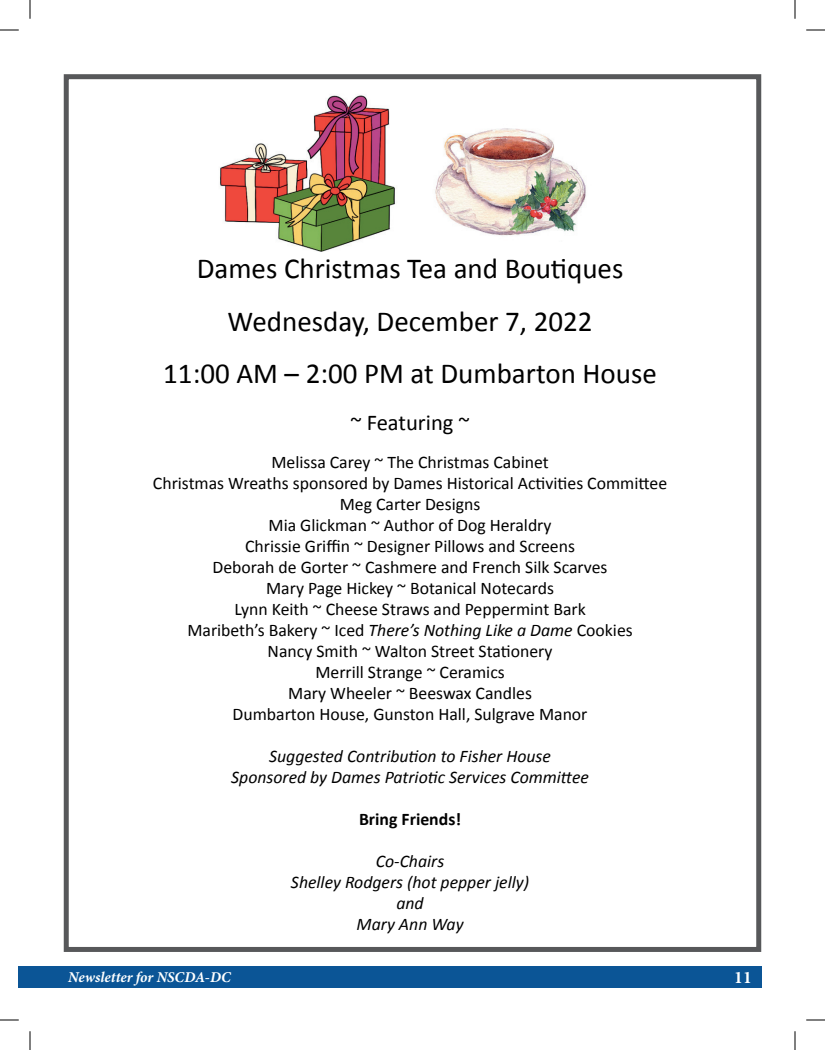
<style>
.page{position:relative;width:825px;height:1050px;background:#fff}
.page>*{position:absolute;margin:0;border:0;box-sizing:border-box;transform-origin:0 0}
.t1{font:29px/52.4px "Calibri";color:#000;text-align:center}
.t2{font:22.62px "Calibri";color:#000}
.t3{font:17.75px/21px "Calibri";color:#000;text-align:center}
.t4{font:italic 17.75px/21px "Calibri";color:#000;text-align:center}
.t5{font:700 17.75px "Calibri";color:#000}
.t6{font:700 17.5px "Minion Pro";color:#fff}
.t7{font:italic 700 15px "Minion Pro";color:#fff}
.s1{font-style:italic}
</style>
<div class="page">
<div style="left:19px;top:966px;width:11px;height:22px;background:#0b5596"></div>
<div style="left:30px;top:966px;width:731px;height:22px;background:#0b5596"></div>
<div style="left:64px;top:74px;width:697px;height:878px;border:5px solid #57585a"></div>
<img style="left:220px;top:95px;width:175px;height:156px">
<img style="left:435px;top:128px;width:151px;height:108px">
<svg style="left:0;top:29px;width:19px;height:2px"></svg>
<svg style="left:806px;top:29px;width:19px;height:2px"></svg>
<svg style="left:0;top:1019px;width:19px;height:2px"></svg>
<svg style="left:806px;top:1019px;width:19px;height:2px"></svg>
<svg style="left:29px;top:0;width:2px;height:19px"></svg>
<svg style="left:29px;top:1031px;width:2px;height:19px"></svg>
<svg style="left:794px;top:0;width:2px;height:19px"></svg>
<svg style="left:794px;top:1031px;width:2px;height:19px"></svg>
<h1 class="t1" style="left:163px;top:242px;width:495px">Dames Christmas Tea and Bou2ques<br>Wednesday, December 7, 2022<br>11:00 AM – 2:00 PM at Dumbarton House</h1>
<p class="t2" style="left:350px;top:409px;width:121px">~ Featuring ~</p>
<p class="t3" style="left:153px;top:452px;width:516px">Melissa Carey ~ The Christmas Cabinet<br>Christmas Wreaths sponsored by Dames Historical Ac2vi2es CommiIee Meg Carter Designs<br>Mia Glickman ~ Author of Dog Heraldry<br>Chrissie Griffin ~ Designer Pillows and Screens<br>Deborah de Gorter ~ Cashmere and French Silk Scarves<br>Mary Page Hickey ~ Botanical Notecards<br>Lynn Keith ~ Cheese Straws and Peppermint Bark<br>Maribeth’s Bakery ~ Iced <span class="s1">There’s Nothing Like a Dame</span> Cookies<br>Nancy Smith ~ Walton Street Sta2onery<br>Merrill Strange ~ Ceramics<br>Mary Wheeler ~ Beeswax Candles<br>Dumbarton House, Gunston Hall, Sulgrave Manor</p>
<p class="t4" style="left:231px;top:745px;width:359px">Suggested Contribu8on to Fisher House<br>Sponsored by Dames Patrio8c Services Commi@ee</p>
<p class="t5" style="left:359px;top:808px;width:104px">Bring Friends!</p>
<p class="t4" style="left:291px;top:850px;width:240px">Co-Chairs<br>Shelley Rodgers (hot pepper jelly) and<br>Mary Ann Way</p>
<p class="t7" style="left:68px;top:968px;width:164px">Newsletter for NSCDA-DC</p>
<p class="t6" style="left:734px;top:965px;width:19px">11</p>
</div>
